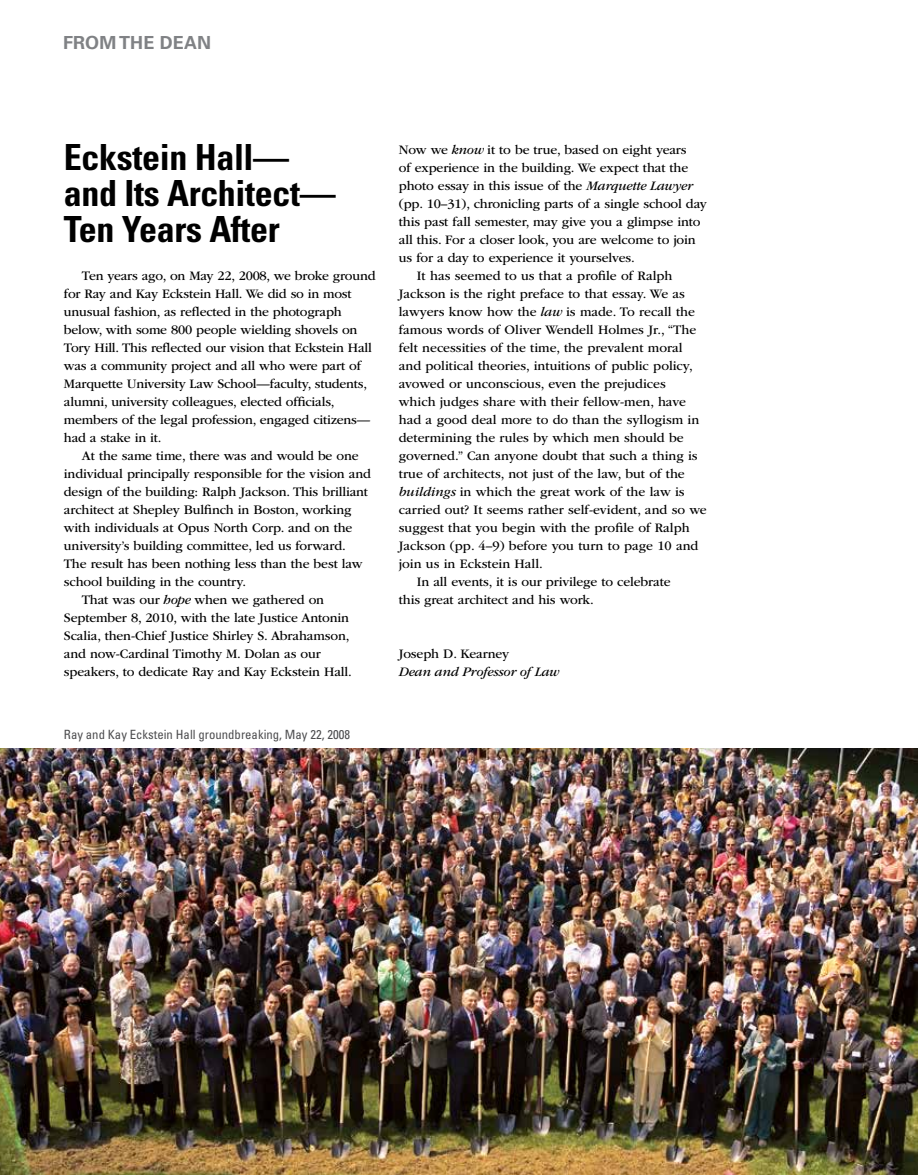
<style>
.page{position:relative;width:918px;height:1175px;background:#fff}
.page>*{position:absolute;margin:0;border:0;box-sizing:border-box;transform-origin:0 0}
.t1{font:700 condensed 36px/36px "Univers LT Std";letter-spacing:-.01em;color:#000}
.t2{font:700 18px "Univers LT Std";letter-spacing:.01em;color:#808285}
.t3{font:13.5px/18px "ITC Garamond Std";letter-spacing:-.01em;color:#000}
.t4{font:italic 13.5px "ITC Garamond Std";letter-spacing:-.01em;color:#000}
.t5{font:condensed 12.75px "Univers LT Std";color:#4d4d4f}
.s1{font-style:italic}
</style>
<div class="page">
<img style="left:0;top:749px;width:918px;height:425px">
<h2 class="t2" style="left:63px;top:32px;width:150px">FROM THE DEAN</h2>
<h1 class="t1" style="left:64px;top:139px;width:273px">Eckstein Hall— and Its Architect—<br>Ten Years After</h1>
<p class="t3" style="left:64px;top:266px;width:313px;text-indent:18px">Ten years ago, on May 22, 2008, we broke ground for Ray and Kay Eckstein Hall. We did so in most unusual fashion, as reflected in the photograph below, with some 800 people wielding shovels on Tory Hill. This reflected our vision that Eckstein Hall was a community project and all who were part of Marquette University Law School—faculty, students, alumni, university colleagues, elected officials, members of the legal profession, engaged citizens— had a stake in it.</p>
<p class="t3" style="left:82px;top:446px;width:278px">At the same time, there was and would be one</p>
<p class="t3" style="left:64px;top:464px;width:308px">individual principally responsible for the vision and</p>
<p class="t3" style="left:64px;top:482px;width:306px">design of the building: Ralph Jackson. This brilliant</p>
<p class="t3" style="left:64px;top:500px;width:289px">architect at Shepley Bulfinch in Boston, working</p>
<p class="t3" style="left:64px;top:518px;width:290px">with individuals at Opus North Corp. and on the</p>
<p class="t3" style="left:64px;top:536px;width:283px">university’s building committee, led us forward.</p>
<p class="t3" style="left:64px;top:554px;width:300px">The result has been nothing less than the best law</p>
<p class="t3" style="left:64px;top:572px;width:184px">school building in the country.</p>
<p class="t3" style="left:82px;top:590px;width:244px">That was our <span class="s1">hope</span> when we gathered on</p>
<p class="t3" style="left:64px;top:608px;width:287px">September 8, 2010, with the late Justice Antonin</p>
<p class="t3" style="left:64px;top:626px;width:287px">Scalia, then-Chief Justice Shirley S. Abrahamson,</p>
<p class="t3" style="left:64px;top:644px;width:258px">and now-Cardinal Timothy M. Dolan as our</p>
<p class="t3" style="left:64px;top:662px;width:290px">speakers, to dedicate Ray and Kay Eckstein Hall.</p>
<p class="t5" style="left:64px;top:726px;width:288px">Ray and Kay Eckstein Hall groundbreaking, May 22, 2008</p>
<p class="t3" style="left:399px;top:141px;width:289px">Now we <span class="s1">know</span> it to be true, based on eight years</p>
<p class="t3" style="left:399px;top:159px;width:291px">of experience in the building. We expect that the</p>
<p class="t3" style="left:399px;top:177px;width:295px">photo essay in this issue of the <span class="s1">Marquette Lawyer</span></p>
<p class="t3" style="left:399px;top:195px;width:310px">(pp. 10–31), chronicling parts of a single school day</p>
<p class="t3" style="left:399px;top:213px;width:303px">this past fall semester, may give you a glimpse into</p>
<p class="t3" style="left:399px;top:231px;width:298px">all this. For a closer look, you are welcome to join</p>
<p class="t3" style="left:399px;top:249px;width:237px">us for a day to experience it yourselves.</p>
<p class="t3" style="left:417px;top:267px;width:257px">It has seemed to us that a profile of Ralph</p>
<p class="t3" style="left:399px;top:285px;width:288px">Jackson is the right preface to that essay. We as</p>
<p class="t3" style="left:399px;top:303px;width:298px">lawyers know how the <span class="s1">law</span> is made. To recall the</p>
<p class="t3" style="left:399px;top:321px;width:299px">famous words of Oliver Wendell Holmes Jr., “The</p>
<p class="t3" style="left:399px;top:339px;width:285px">felt necessities of the time, the prevalent moral</p>
<p class="t3" style="left:399px;top:357px;width:295px">and political theories, intuitions of public policy,</p>
<p class="t3" style="left:399px;top:375px;width:269px">avowed or unconscious, even the prejudices</p>
<p class="t3" style="left:399px;top:393px;width:289px">which judges share with their fellow-men, have</p>
<p class="t3" style="left:399px;top:411px;width:302px">had a good deal more to do than the syllogism in</p>
<p class="t3" style="left:399px;top:429px;width:286px">determining the rules by which men should be</p>
<p class="t3" style="left:399px;top:447px;width:300px">governed.” Can anyone doubt that such a thing is</p>
<p class="t3" style="left:399px;top:465px;width:287px">true of architects, not just of the law, but of the</p>
<p class="t3" style="left:399px;top:483px;width:287px"><span class="s1">buildings</span> in which the great work of the law is</p>
<p class="t3" style="left:399px;top:501px;width:310px">carried out? It seems rather self-evident, and so we</p>
<p class="t3" style="left:399px;top:519px;width:292px">suggest that you begin with the profile of Ralph</p>
<p class="t3" style="left:399px;top:537px;width:301px">Jackson (pp. 4–9) before you turn to page 10 and</p>
<p class="t3" style="left:399px;top:555px;width:146px">join us in Eckstein Hall.</p>
<p class="t3" style="left:417px;top:573px;width:255px">In all events, it is our privilege to celebrate</p>
<p class="t3" style="left:399px;top:591px;width:197px">this great architect and his work.</p>
<p class="t3" style="left:399px;top:645px;width:112px">Joseph D. Kearney</p>
<p class="t4" style="left:399px;top:664px;width:162px">Dean and Professor of Law</p>
</div>
